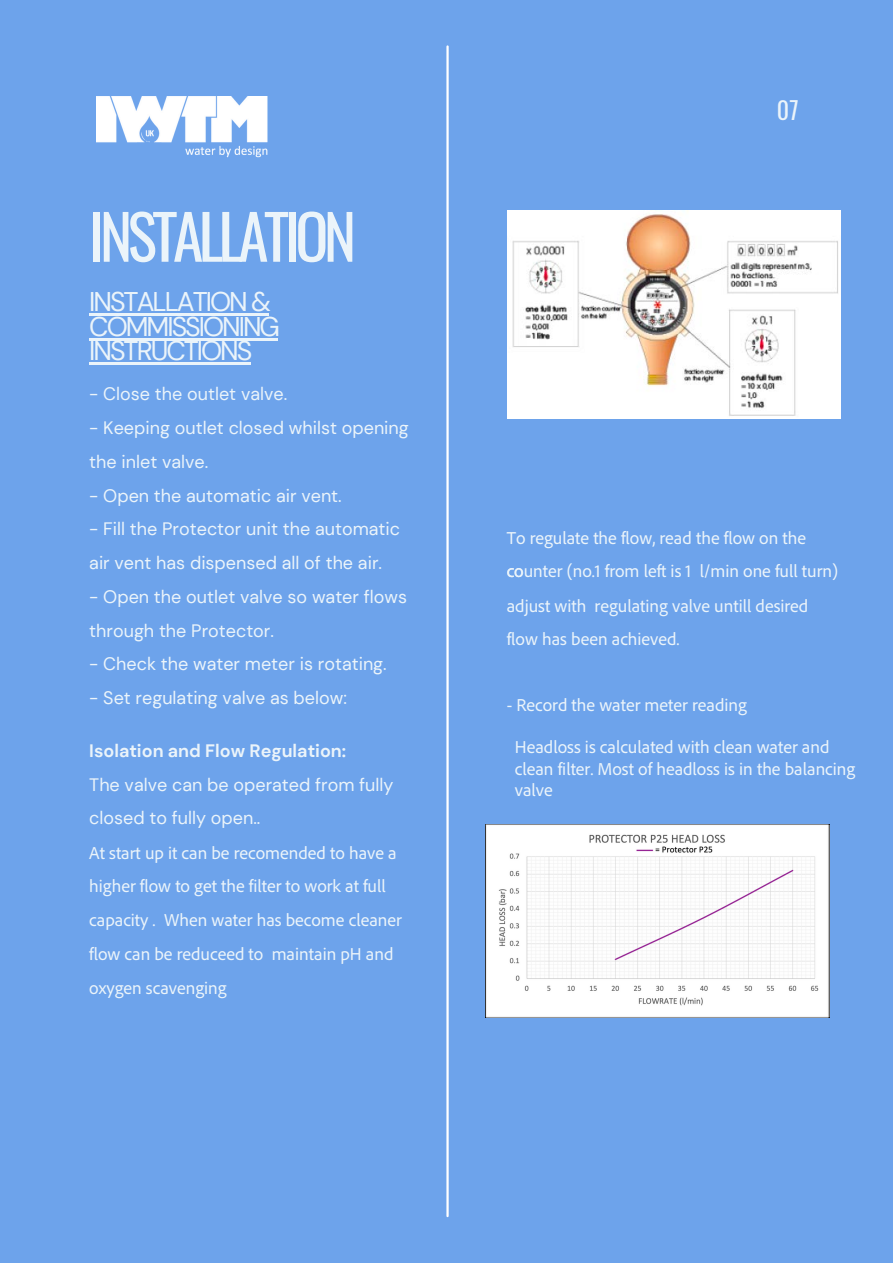
<style>
.page{position:relative;width:893px;height:1264px;background:#fff}
.page>*{position:absolute;margin:0;border:0;box-sizing:border-box;transform-origin:0 0}
.t1{font:61.5px "Oswald";letter-spacing:-.075em;color:#ebf4fa}
.t2{font:27px/24.8px "DM Sans";letter-spacing:-.075em;color:#ebf4fa}
.t3{font:24px "Oswald";color:#ebf4fa}
.t4{font:18px/33.8px "Adobe Clean";color:#ebf4fa}
.t5{font:18px/33.8px "DM Sans";color:#ebf4fa}
.t6{font:700 18px "DM Sans";color:#ebf4fa}
</style>
<div class="page">
<div style="left:0;top:0;width:892px;height:1262px;background:#6da3eb"></div>
<hr style="left:446px;top:46px;width:2px;height:1169px;background:#fff">
<hr style="left:89px;top:313px;width:180px;height:2px;background:#ebf4fa">
<hr style="left:89px;top:338px;width:189px;height:2px;background:#ebf4fa">
<hr style="left:89px;top:362px;width:161px;height:3px;background:#ebf4fa">
<img style="left:96px;top:96px;width:172px;height:62px">
<img style="left:508px;top:210px;width:332px;height:209px">
<img style="left:485px;top:824px;width:344px;height:193px">
<h1 class="t1" style="left:89px;top:188px;width:268px">INSTALLATION</h1>
<h2 class="t2" style="left:89px;top:289px;width:192px">INSTALLATION &amp;<br>COMMISSIONING<br>INSTRUCTIONS</h2>
<p class="t5" style="left:89px;top:377px;width:199px">- Close the outlet valve.</p>
<p class="t5" style="left:89px;top:411px;width:321px">- Keeping outlet closed whilst opening the inlet valve.</p>
<p class="t5" style="left:89px;top:478px;width:254px">- Open the automatic air vent.</p>
<p class="t5" style="left:89px;top:512px;width:312px">- Fill the Protector unit the automatic air vent has dispensed all of the air.</p>
<p class="t5" style="left:89px;top:579px;width:319px">- Open the outlet valve so water flows through the Protector.</p>
<p class="t5" style="left:89px;top:647px;width:299px">- Check the water meter is rotating.</p>
<p class="t5" style="left:89px;top:681px;width:259px">- Set regulating valve as below:</p>
<p class="t6" style="left:89px;top:739px;width:258px">Isolation and Flow Regulation:</p>
<p class="t5" style="left:89px;top:767px;width:306px">The valve can be operated from fully closed to fully open..</p>
<p class="t4" style="left:89px;top:835px;width:314px">At start up it can be recomended to have a higher flow to get the filter to work at full capacity . When water has become cleaner flow can be reduceed to maintain pH and oxygen scavenging</p>
<h3 class="t3" style="left:777px;top:91px;width:23px">07</h3>
<p class="t4" style="left:506px;top:521px;width:333px;line-height:32.4px">To regulate the flow, read the flow on the counter (no.1 from left is 1 l/min one full turn)</p>
<p class="t4" style="left:506px;top:588px;width:303px">adjust with regulating valve untill desired flow has been achieved.</p>
<p class="t4" style="left:506px;top:688px;width:242px">- Record the water meter reading</p>
<p class="t4" style="left:515px;top:736px;width:342px;line-height:21.6px">Headloss is calculated with clean water and clean filter. Most of headloss is in the balancing valve</p>
</div>
